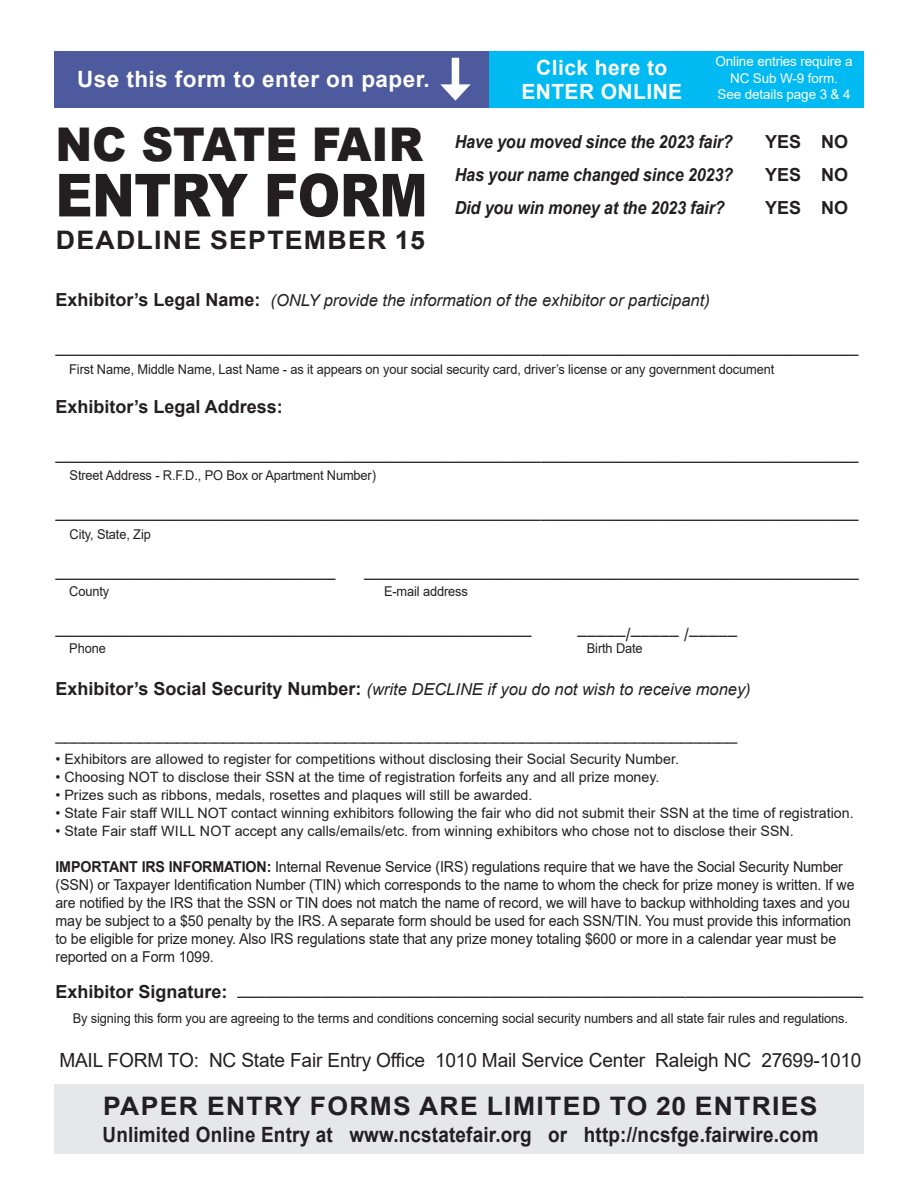
<style>
.page{position:relative;width:918px;height:1188px;background:#fff}
.page>*{position:absolute;margin:0;border:0;box-sizing:border-box;transform-origin:0 0}
.groups{font:900 59.4px "Arial";letter-spacing:-.01em;color:#231f20;scale:.86 1}
.groups-2{font:900 46.5px "Arial";color:#231f20;scale:.95 1}
.t1{font:700 25.5px "Arial";letter-spacing:.05em;color:#231f20;scale:1.04 1}
.t2{font:700 25.5px "Arial";letter-spacing:.05em;color:#231f20;scale:1.05 1}
.groups-3{font:700 22.5px "Arial";letter-spacing:.02em;color:#fff}
.t3{font:700 21px "Arial";letter-spacing:.01em;color:#231f20;scale:.9 1}
.groups-4{font:700 21px/24px "Arial";letter-spacing:.02em;color:#fff;text-align:center}
.t4{font:19.5px "Arial";letter-spacing:-.01em;color:#231f20}
.t5{font:18px "Arial";color:#231f20;scale:.95 1}
.t6{font:italic 700 18px "Arial";letter-spacing:-.01em;color:#231f20;scale:.9 1}
.t7{font:700 18px "Arial";color:#231f20}
.t8{font:italic 16.5px "Arial";color:#231f20}
.t9{font:15px/18px "Arial";letter-spacing:-.01em;color:#231f20;scale:.95 1}
.t10{font:14.25px "Arial";color:#231f20}
.t11{font:13.5px "Arial";letter-spacing:-.01em;color:#231f20;scale:.95 1}
.t12{font:13.5px/16.5px "Arial";letter-spacing:-.01em;color:#fff;text-align:center}
.s1{font-weight:700;font-style:normal;font-size:18px}
.s2{font-weight:700}
</style>
<div class="page">
<div style="left:54px;top:1084px;width:810px;height:69px;background:#e6e7e9"></div>
<div style="left:487px;top:51px;width:377px;height:56px;background:#00baf1"></div>
<div style="left:54px;top:51px;width:434px;height:56px;background:#4d5a9e"></div>
<div style="left:452px;top:58px;width:7px;height:33px;background:#fff"></div>
<svg style="left:440px;top:84px;width:31px;height:17px"></svg>
<p class="groups-3" style="left:77px;top:64px;width:354px">Use this form to enter on paper.</p>
<p class="groups-2" style="left:56px;top:111px;width:389px">NC STATE FAIR</p>
<p class="groups" style="left:56px;top:152px;width:434px">ENTRY FORM</p>
<p class="t2" style="left:56px;top:223px;width:353px">DEADLINE SEPTEMBER 15</p>
<p class="groups-4" style="left:521px;top:56px;width:162px">Click here to<br>ENTER ONLINE</p>
<p class="t12" style="left:716px;top:53px;width:139px">Online entries require a<br>NC Sub W-9 form.<br>See details page 3 &amp; 4</p>
<p class="t6" style="left:455px;top:130px;width:311px">Have you moved since the 2023 fair?</p>
<p class="t7" style="left:765px;top:129px;width:85px">YES NO</p>
<p class="t6" style="left:455px;top:163px;width:311px">Has your name changed since 2023?</p>
<p class="t7" style="left:765px;top:162px;width:85px">YES NO</p>
<p class="t6" style="left:455px;top:196px;width:301px">Did you win money at the 2023 fair?</p>
<p class="t7" style="left:765px;top:195px;width:85px">YES NO</p>
<p class="t8" style="left:56px;top:290px;width:656px"><span class="s1">Exhibitor’s Legal Name:</span> (ONLY provide the information of the exhibitor or participant)</p>
<p class="t5" style="left:56px;top:342px;width:847px">––––––––––––––––––––––––––––––––––––––––––––––––––––––––––––––––––––––––––––––––––––––</p>
<p class="t11" style="left:69px;top:360px;width:744px">First Name, Middle Name, Last Name - as it appears on your social security card, driver’s license or any government document</p>
<p class="t7" style="left:56px;top:394px;width:229px">Exhibitor’s Legal Address:</p>
<p class="t5" style="left:56px;top:448px;width:847px">––––––––––––––––––––––––––––––––––––––––––––––––––––––––––––––––––––––––––––––––––––––</p>
<p class="t11" style="left:70px;top:466px;width:324px">Street Address - R.F.D., PO Box or Apartment Number)</p>
<p class="t5" style="left:56px;top:507px;width:847px">––––––––––––––––––––––––––––––––––––––––––––––––––––––––––––––––––––––––––––––––––––––</p>
<p class="t11" style="left:70px;top:525px;width:87px">City, State, Zip</p>
<p class="t5" style="left:56px;top:565px;width:297px">––––––––––––––––––––––––––––––</p>
<p class="t5" style="left:364px;top:565px;width:523px">–––––––––––––––––––––––––––––––––––––––––––––––––––––</p>
<p class="t11" style="left:69px;top:582px;width:44px">County</p>
<p class="t11" style="left:384px;top:582px;width:90px">E-mail address</p>
<p class="t5" style="left:56px;top:622px;width:503px">–––––––––––––––––––––––––––––––––––––––––––––––––––</p>
<p class="t5" style="left:577px;top:622px;width:170px">–––––/––––– /–––––</p>
<p class="t11" style="left:69px;top:639px;width:40px">Phone</p>
<p class="t11" style="left:587px;top:639px;width:60px">Birth Date</p>
<p class="t8" style="left:56px;top:678px;width:697px"><span class="s1">Exhibitor’s Social Security Number:</span> (write DECLINE if you do not wish to receive money)</p>
<p class="t5" style="left:56px;top:721px;width:719px">_________________________________________________________________________</p>
<p class="t10" style="left:56px;top:749px;width:625px">• Exhibitors are allowed to register for competitions without disclosing their Social Security Number.</p>
<p class="t10" style="left:56px;top:767px;width:606px">• Choosing NOT to disclose their SSN at the time of registration forfeits any and all prize money.</p>
<p class="t10" style="left:56px;top:785px;width:479px">• Prizes such as ribbons, medals, rosettes and plaques will still be awarded.</p>
<p class="t10" style="left:56px;top:803px;width:800px">• State Fair staff WILL NOT contact winning exhibitors following the fair who did not submit their SSN at the time of registration.</p>
<p class="t10" style="left:56px;top:821px;width:740px">• State Fair staff WILL NOT accept any calls/emails/etc. from winning exhibitors who chose not to disclose their SSN.</p>
<p class="t9" style="left:56px;top:858px;width:843px"><span class="s2">IMPORTANT IRS INFORMATION:</span> Internal Revenue Service (IRS) regulations require that we have the Social Security Number (SSN) or Taxpayer Identification Number (TIN) which corresponds to the name to whom the check for prize money is written. If we are notified by the IRS that the SSN or TIN does not match the name of record, we will have to backup withholding taxes and you may be subject to a $50 penalty by the IRS. A separate form should be used for each SSN/TIN. You must provide this information to be eligible for prize money. Also IRS regulations state that any prize money totaling $600 or more in a calendar year must be reported on a Form 1099.</p>
<p class="t5" style="left:56px;top:984px;width:852px"><sup>Exhibitor</sup> <sup>Signature:</sup> –––––––––––––––––––––––––––––––––––––––––––––––––––––––––––––––––––</p>
<p class="t11" style="left:73px;top:1009px;width:818px">By signing this form you are agreeing to the terms and conditions concerning social security numbers and all state fair rules and regulations.</p>
<p class="t4" style="left:59px;top:1047px;width:804px">MAIL FORM TO: NC State Fair Entry Office 1010 Mail Service Center Raleigh NC 27699-1010</p>
<p class="t1" style="left:103px;top:1088px;width:688px">PAPER ENTRY FORMS ARE LIMITED TO 20 ENTRIES</p>
<p class="t3" style="left:103px;top:1120px;width:797px">Unlimited Online Entry at www.ncstatefair.org or http://ncsfge.fairwire.com</p>
</div>
